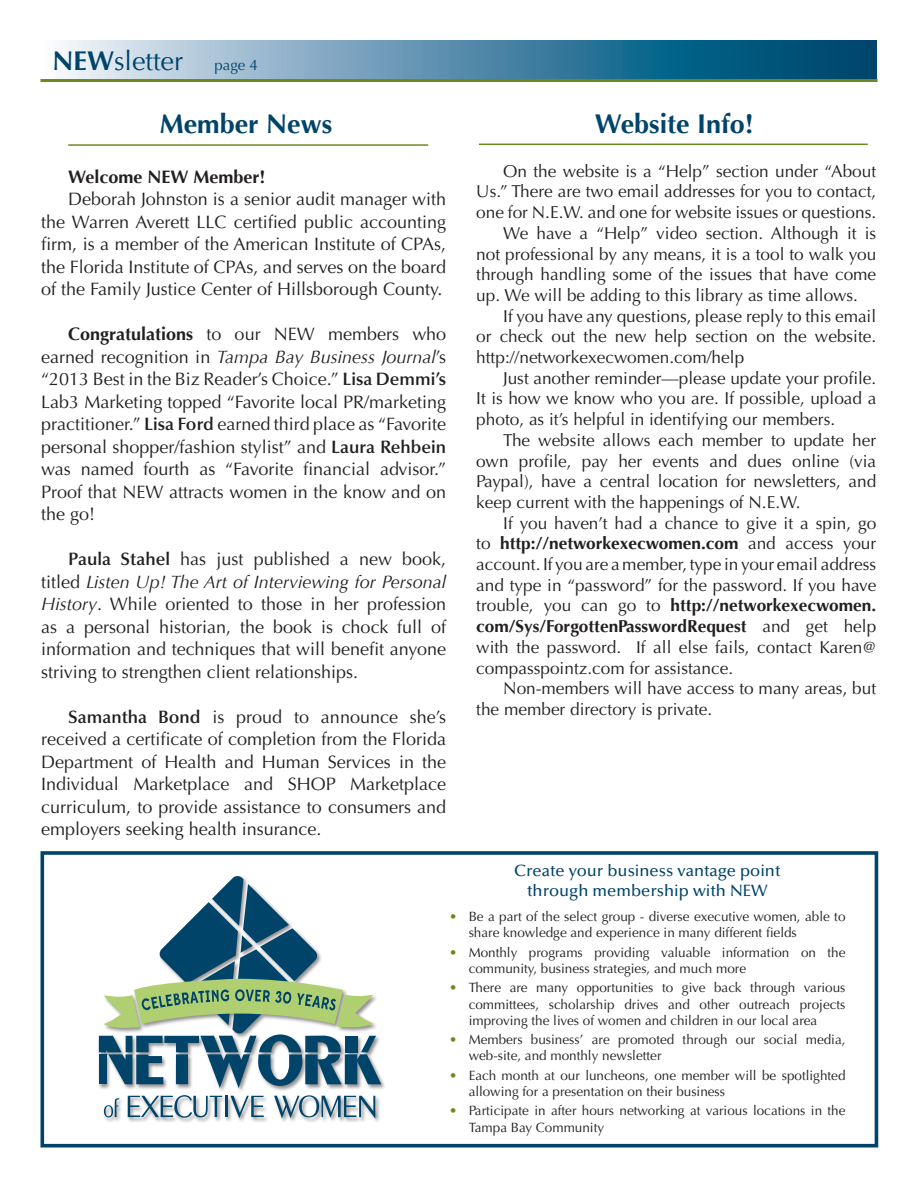
<style>
.page{position:relative;width:918px;height:1188px;background:#fff}
.page>*{position:absolute;margin:0;border:0;box-sizing:border-box;transform-origin:0 0}
.t1{font:700 27px "Optima";color:#00446a}
.t2{font:27px "Optima";color:#00446a}
.t3{font:18px/22.5px "Optima";color:#231f20;text-align:justify}
.Heading_1{font:700 18px "Optima";color:#231f20}
.t4{font:17.25px/20.7px "Optima";color:#231f20;text-align:justify}
.t5{font:500 16.5px "Optima";color:#00446a}
.t6{font:13.5px/16.2px "Optima";color:#231f20}
.s1{font-weight:700}
.s2{font-size:15px}
.s3{font-style:italic}
.s4{font-weight:600}
.s5{color:#6c8a1f}
</style>
<div class="page">
<div style="left:41px;top:851px;width:837px;height:296px;border:4px solid #00446a"></div>
<svg style="left:61px;top:40px;width:816px;height:39px;background:#5a8fac"></svg>
<hr style="left:40px;top:79px;width:838px;height:3px;background:#6c8a1f">
<div style="left:98px;top:875px;width:289px;height:249px;background:#231f20;opacity:.5"></div>
<svg style="left:104px;top:1098px;width:16px;height:19px"></svg>
<svg style="left:128px;top:1095px;width:94px;height:23px"></svg>
<hr style="left:225px;top:1096px;width:3px;height:21px;background:#00446a">
<svg style="left:230px;top:1096px;width:34px;height:22px"></svg>
<svg style="left:274px;top:1095px;width:101px;height:24px"></svg>
<svg style="left:99px;top:876px;width:282px;height:212px"></svg>
<hr style="left:479px;top:144px;width:389px;height:1px;background:#6c8a1f">
<hr style="left:68px;top:144px;width:360px;height:2px;background:#6c8a1f">
<p class="t2" style="left:52px;top:45px;width:207px"><span class="s1">NEW</span>sletter <span class="s2">page 4</span></p>
<p class="t1" style="left:160px;top:108px;width:174px">Member News</p>
<p class="Heading_1" style="left:68px;top:166px;width:199px">Welcome NEW Member!</p>
<p class="t3" style="left:41px;top:188px;width:407px;text-indent:27px">Deborah Johnston is a senior audit manager with the Warren Averett LLC certified public accounting firm, is a member of the American Institute of CPAs, the Florida Institute of CPAs, and serves on the board of the Family Justice Center of Hillsborough County.</p>
<p class="t3" style="left:41px;top:323px;width:407px;text-indent:27px"><span class="s1">Congratulations</span> to our NEW members who earned recognition in <span class="s3">Tampa Bay Business Journal</span>’s “2013 Best in the Biz Reader’s Choice.” <span class="s4">Lisa Demmi’s </span>Lab3 Marketing topped “Favorite local PR/marketing practitioner.” <span class="s4">Lisa Ford</span> earned third place as “Favorite personal shopper/fashion stylist” and <span class="s4">Laura Rehbein </span>was named fourth as “Favorite financial advisor.” Proof that NEW attracts women in the know and on the go!</p>
<p class="t3" style="left:41px;top:548px;width:407px;text-indent:27px"><span class="s4">Paula Stahel</span> has just published a new book, titled <span class="s3">Listen Up! The Art of Interviewing for Personal History</span>. While oriented to those in her profession as a personal historian, the book is chock full of information and techniques that will benefit anyone striving to strengthen client relationships.</p>
<p class="t3" style="left:41px;top:706px;width:407px;text-indent:27px"><span class="s4">Samantha Bond</span> is proud to announce she’s received a certificate of completion from the Florida Department of Health and Human Services in the Individual Marketplace and SHOP Marketplace curriculum, to provide assistance to consumers and employers seeking health insurance.</p>
<p class="t1" style="left:595px;top:108px;width:161px">Website Info!</p>
<p class="t4" style="left:476px;top:161px;width:402px;text-indent:27px">On the website is a “Help” section under “About Us.” There are two email addresses for you to contact, one for N.E.W. and one for website issues or questions.</p>
<p class="t4" style="left:476px;top:223px;width:402px;text-indent:27px">We have a “Help” video section. Although it is not professional by any means, it is a tool to walk you through handling some of the issues that have come up. We will be adding to this library as time allows.</p>
<p class="t4" style="left:476px;top:306px;width:402px;text-indent:27px">If you have any questions, please reply to this email or check out the new help section on the website. http://networkexecwomen.com/help</p>
<p class="t4" style="left:476px;top:368px;width:402px;text-indent:27px">Just another reminder—please update your profile.<br>It is how we know who you are. If possible, upload a photo, as it’s helpful in identifying our members.</p>
<p class="t4" style="left:476px;top:430px;width:402px;text-indent:27px">The website allows each member to update her own profile, pay her events and dues online (via Paypal), have a central location for newsletters, and keep current with the happenings of N.E.W.</p>
<p class="t4" style="left:476px;top:513px;width:402px;text-indent:27px">If you haven’t had a chance to give it a spin, go to <span class="s1">http://networkexecwomen.com</span> and access your account. If you are a member, type in your email address and type in “password” for the password. If you have trouble, you can go to <span class="s1">http://networkexecwomen. com/Sys/ForgottenPasswordRequest</span> and get help with the password. If all else fails, contact Karen@ compasspointz.com for assistance.</p>
<p class="t4" style="left:476px;top:678px;width:402px;text-indent:27px">Non-members will have access to many areas, but the member directory is private.</p>
<p class="t5" style="left:514px;top:862px;width:268px">Create your business vantage point</p>
<p class="t5" style="left:527px;top:881px;width:242px">through membership with NEW</p>
<p class="t6" style="left:469px;top:909px;width:378px;text-indent:-19px"><span class="s5">•</span> Be a part of the select group - diverse executive women, able to share knowledge and experience in many different fields</p>
<p class="t6" style="left:469px;top:944px;width:378px;text-indent:-19px"><span class="s5">•</span> Monthly programs providing valuable information on the community, business strategies, and much more</p>
<p class="t6" style="left:469px;top:980px;width:378px;text-align:justify;text-indent:-19px"><span class="s5">•</span> There are many opportunities to give back through various committees, scholarship drives and other outreach projects improving the lives of women and children in our local area</p>
<p class="t6" style="left:469px;top:1032px;width:378px;text-indent:-19px"><span class="s5">•</span> Members business’ are promoted through our social media, web-site, and monthly newsletter</p>
<p class="t6" style="left:469px;top:1067px;width:378px;text-indent:-19px"><span class="s5">•</span> Each month at our luncheons, one member will be spotlighted allowing for a presentation on their business</p>
<p class="t6" style="left:469px;top:1103px;width:378px;text-indent:-19px"><span class="s5">•</span> Participate in after hours networking at various locations in the<br>Tampa Bay Community</p>
</div>
